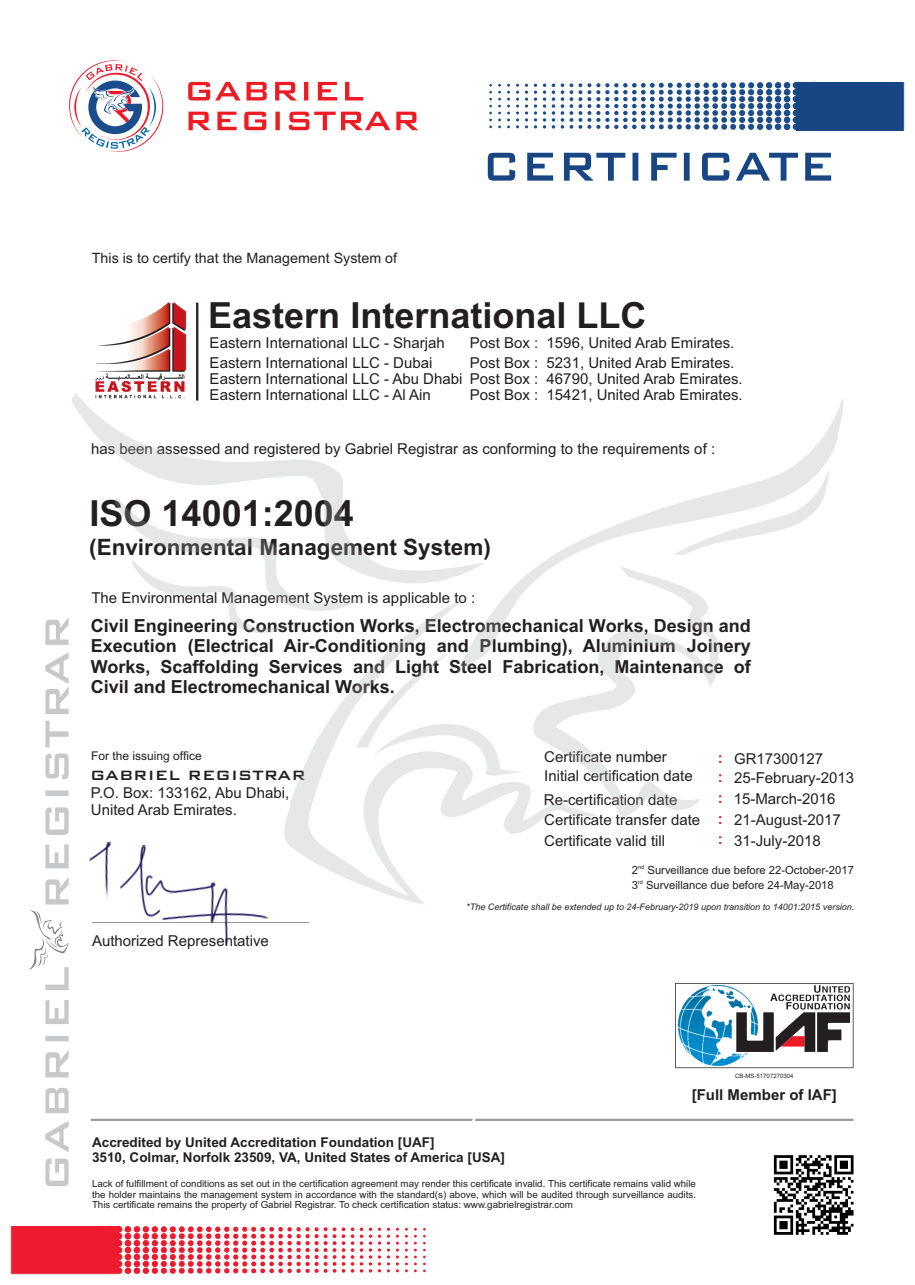
<style>
.page{position:relative;width:915px;height:1285px;background:#fff}
.page>*{position:absolute;margin:0;border:0;box-sizing:border-box;transform-origin:0 0}
.t1{font:700 36px "Arial";color:#231f20}
.t2{font:700 22.5px "Arial";color:#231f20}
.t3{font:700 18px/20.1px "Arial";color:#231f20;text-align:justify}
.t4{font:500 18px "Bank Gothic BT";color:#231f20}
.t5{font:15px/20.7px "Arial";color:#231f20}
.t6{font:700 15px "Arial";color:#231f20}
.t7{font:700 15px/20.7px "Arial";color:#ed1c24}
.t8{font:14.25px "Arial";color:#231f20}
.t9{font:700 13.5px/15.1px "Arial";color:#231f20}
.t10{font:12px "Arial";color:#231f20}
.t11{font:11.25px "Arial";color:#231f20}
.t12{font:9.75px/10.9px "Arial";color:#231f20;text-align:justify}
.t13{font:italic 9px "Arial";color:#231f20}
.t14{font:6px "Arial";color:#231f20}
.t15{font:5.7px "Arial";color:#231f20}
.s1{font-weight:700;color:#ed1c24}
</style>
<div class="page">
<div style="left:115px;top:1267px;width:7px;height:6px;background:#ed1b2d;border-radius:50%"></div>
<div style="left:115px;top:1260px;width:7px;height:6px;background:#ed1b2d;border-radius:50%"></div>
<div style="left:115px;top:1253px;width:7px;height:6px;background:#ed1b2d;border-radius:50%"></div>
<div style="left:115px;top:1246px;width:7px;height:7px;background:#ed1b2d;border-radius:50%"></div>
<div style="left:115px;top:1239px;width:7px;height:7px;background:#ed1b2d;border-radius:50%"></div>
<div style="left:115px;top:1232px;width:7px;height:7px;background:#ed1b2d;border-radius:50%"></div>
<div style="left:115px;top:1225px;width:7px;height:7px;background:#ed1b2d;border-radius:50%"></div>
<svg style="left:125px;top:1226px;width:247px;height:46px"></svg>
<svg style="left:378px;top:1227px;width:3px;height:45px"></svg>
<svg style="left:387px;top:1227px;width:3px;height:45px"></svg>
<svg style="left:396px;top:1227px;width:3px;height:44px"></svg>
<svg style="left:405px;top:1227px;width:3px;height:44px"></svg>
<svg style="left:414px;top:1227px;width:2px;height:44px"></svg>
<svg style="left:423px;top:1228px;width:2px;height:43px"></svg>
<div style="left:11px;top:1225px;width:108px;height:48px;background:#ed1b2d"></div>
<svg style="left:188px;top:82px;width:230px;height:48px"></svg>
<svg style="left:69px;top:60px;width:95px;height:92px"></svg>
<svg style="left:792px;top:123px;width:7px;height:7px"></svg>
<div style="left:783px;top:123px;width:7px;height:7px;background:#1b4c8c;border-radius:50%"></div>
<div style="left:774px;top:124px;width:7px;height:6px;background:#1b4c8c;border-radius:50%"></div>
<div style="left:765px;top:124px;width:7px;height:6px;background:#1b4c8c;border-radius:50%"></div>
<svg style="left:756px;top:124px;width:7px;height:6px"></svg>
<svg style="left:747px;top:124px;width:7px;height:6px"></svg>
<svg style="left:792px;top:116px;width:7px;height:7px"></svg>
<div style="left:783px;top:117px;width:7px;height:6px;background:#1b4c8c;border-radius:50%"></div>
<div style="left:774px;top:117px;width:7px;height:6px;background:#1b4c8c;border-radius:50%"></div>
<div style="left:765px;top:117px;width:7px;height:6px;background:#1b4c8c;border-radius:50%"></div>
<div style="left:756px;top:117px;width:7px;height:6px;background:#1b4c8c;border-radius:50%"></div>
<svg style="left:747px;top:117px;width:7px;height:6px"></svg>
<svg style="left:792px;top:110px;width:7px;height:6px"></svg>
<div style="left:783px;top:110px;width:7px;height:6px;background:#1b4c8c;border-radius:50%"></div>
<div style="left:774px;top:110px;width:7px;height:6px;background:#1b4c8c;border-radius:50%"></div>
<div style="left:765px;top:110px;width:7px;height:6px;background:#1b4c8c;border-radius:50%"></div>
<div style="left:756px;top:110px;width:7px;height:6px;background:#1b4c8c;border-radius:50%"></div>
<svg style="left:747px;top:110px;width:7px;height:6px"></svg>
<svg style="left:792px;top:103px;width:7px;height:6px"></svg>
<div style="left:783px;top:103px;width:7px;height:6px;background:#1b4c8c;border-radius:50%"></div>
<div style="left:774px;top:103px;width:7px;height:6px;background:#1b4c8c;border-radius:50%"></div>
<div style="left:765px;top:103px;width:7px;height:6px;background:#1b4c8c;border-radius:50%"></div>
<div style="left:756px;top:103px;width:7px;height:6px;background:#1b4c8c;border-radius:50%"></div>
<svg style="left:747px;top:103px;width:7px;height:6px"></svg>
<div style="left:792px;top:96px;width:7px;height:6px;background:#1b4c8c;border-radius:50%"></div>
<div style="left:783px;top:96px;width:7px;height:6px;background:#1b4c8c;border-radius:50%"></div>
<div style="left:774px;top:96px;width:7px;height:6px;background:#1b4c8c;border-radius:50%"></div>
<div style="left:765px;top:96px;width:7px;height:6px;background:#1b4c8c;border-radius:50%"></div>
<svg style="left:756px;top:96px;width:7px;height:6px"></svg>
<svg style="left:747px;top:96px;width:7px;height:6px"></svg>
<svg style="left:792px;top:89px;width:7px;height:7px"></svg>
<div style="left:783px;top:89px;width:7px;height:6px;background:#1b4c8c;border-radius:50%"></div>
<div style="left:774px;top:89px;width:7px;height:6px;background:#1b4c8c;border-radius:50%"></div>
<div style="left:765px;top:89px;width:7px;height:6px;background:#1b4c8c;border-radius:50%"></div>
<svg style="left:756px;top:89px;width:7px;height:6px"></svg>
<svg style="left:747px;top:89px;width:7px;height:6px"></svg>
<svg style="left:792px;top:82px;width:7px;height:7px"></svg>
<div style="left:783px;top:82px;width:7px;height:7px;background:#1b4c8c;border-radius:50%"></div>
<div style="left:774px;top:82px;width:7px;height:6px;background:#1b4c8c;border-radius:50%"></div>
<div style="left:765px;top:82px;width:7px;height:6px;background:#1b4c8c;border-radius:50%"></div>
<svg style="left:756px;top:82px;width:7px;height:6px"></svg>
<svg style="left:747px;top:82px;width:7px;height:6px"></svg>
<svg style="left:516px;top:82px;width:228px;height:48px"></svg>
<svg style="left:507px;top:84px;width:3px;height:44px"></svg>
<svg style="left:498px;top:84px;width:3px;height:44px"></svg>
<svg style="left:489px;top:84px;width:2px;height:44px"></svg>
<div style="left:795px;top:82px;width:109px;height:48px;background:#184683"></div>
<svg style="left:45px;top:617px;width:24px;height:287px"></svg>
<svg style="left:29px;top:910px;width:40px;height:275px"></svg>
<svg style="left:91px;top:1118px;width:762px;height:2px;background:#bebfc1"></svg>
<svg style="left:773px;top:1155px;width:80px;height:79px"></svg>
<div style="left:196px;top:303px;width:2px;height:97px;background:#231f20;border:1px solid #231f20"></div>
<img style="left:95px;top:303px;width:91px;height:89px">
<hr style="left:92px;top:921px;width:217px;height:1px;background:#939598">
<svg style="left:675px;top:983px;width:178px;height:84px"></svg>
<img style="left:64px;top:839px;width:208px;height:108px">
<svg style="left:487px;top:153px;width:343px;height:28px"></svg>
<svg style="left:483px;top:399px;width:360px;height:198px"></svg>
<svg style="left:72px;top:392px;width:411px;height:191px"></svg>
<svg style="left:532px;top:566px;width:192px;height:250px"></svg>
<svg style="left:284px;top:597px;width:313px;height:307px"></svg>
<svg style="left:673px;top:471px;width:156px;height:83px"></svg>
<svg style="left:114px;top:497px;width:246px;height:137px"></svg>
<svg style="left:355px;top:654px;width:190px;height:121px"></svg>
<p class="t8" style="left:92px;top:252px;width:306px">This is to certify that the Management System of</p>
<h1 class="t1" style="left:208px;top:302px;width:440px">Eastern International LLC</h1>
<p class="t5" style="left:209px;top:334px;width:237px">Eastern International LLC - Sharjah</p>
<p class="t5" style="left:469px;top:333px;width:266px">Post Box : 1596, United Arab Emirates.</p>
<p class="t5" style="left:209px;top:353px;width:224px">Eastern International LLC - Dubai</p>
<p class="t5" style="left:469px;top:353px;width:266px">Post Box : 5231, United Arab Emirates.</p>
<p class="t5" style="left:209px;top:369px;width:534px">Eastern International LLC - Abu Dhabi Post Box : 46790, United Arab Emirates.</p>
<p class="t5" style="left:469px;top:386px;width:274px">Post Box : 15421, United Arab Emirates.</p>
<p class="t5" style="left:209px;top:386px;width:222px">Eastern International LLC - Al Ain</p>
<p class="t5" style="left:91px;top:440px;width:625px">has been assessed and registered by Gabriel Registrar as conforming to the requirements of :</p>
<h1 class="t1" style="left:89px;top:500px;width:266px">ISO 14001:2004</h1>
<h2 class="t2" style="left:89px;top:538px;width:403px">(Environmental Management System)</h2>
<p class="t5" style="left:91px;top:589px;width:385px">The Environmental Management System is applicable to :</p>
<p class="t3" style="left:91px;top:617px;width:661px">Civil Engineering Construction Works, Electromechanical Works, Design and Execution (Electrical Air-Conditioning and Plumbing), Aluminium Joinery Works, Scaffolding Services and Light Steel Fabrication, Maintenance of Civil and Electromechanical Works.</p>
<p class="t10" style="left:91px;top:750px;width:112px">For the issuing office</p>
<p class="t4" style="left:90px;top:766px;width:217px">GABRIEL REGISTRAR</p>
<p class="t5" style="left:91px;top:786px;width:200px;line-height:16.8px">P.O. Box: 133162, Abu Dhabi,<br>United Arab Emirates.</p>
<p class="t5" style="left:92px;top:931px;width:178px">Authorized Representative</p>
<p class="t5" style="left:544px;top:747px;width:124px">Certificate number</p>
<p class="t5" style="left:717px;top:750px;width:107px"><span class="s1">:</span> GR17300127</p>
<p class="t5" style="left:544px;top:766px;width:150px">Initial certification date</p>
<p class="t5" style="left:733px;top:769px;width:122px">25-February-2013<br>15-March-2016</p>
<p class="t7" style="left:717px;top:767px;width:6px">: :</p>
<p class="t5" style="left:543px;top:790px;width:135px">Re-certification date</p>
<p class="t5" style="left:544px;top:811px;width:157px">Certificate transfer date</p>
<p class="t5" style="left:717px;top:810px;width:125px"><span class="s1">:</span> 21-August-2017</p>
<p class="t5" style="left:544px;top:831px;width:122px">Certificate valid till</p>
<p class="t5" style="left:717px;top:831px;width:105px"><span class="s1">:</span> 31-July-2018</p>
<p class="t15" style="left:638px;top:864px;width:8px">nd</p>
<p class="t11" style="left:631px;top:866px;width:223px">2 Surveillance due before 22-October-2017</p>
<p class="t15" style="left:637px;top:879px;width:7px">rd</p>
<p class="t11" style="left:631px;top:880px;width:203px">3 Surveillance due before 24-May-2018</p>
<p class="t13" style="left:466px;top:903px;width:389px">*The Certificate shall be extended up to 24-February-2019 upon transition to 14001:2015 version.</p>
<p class="t14" style="left:735px;top:1073px;width:60px">CB-MS-51707270304</p>
<p class="t6" style="left:691px;top:1089px;width:147px">[Full Member of IAF]</p>
<p class="t9" style="left:92px;top:1135px;width:414px">Accredited by United Accreditation Foundation [UAF]<br>3510, Colmar, Norfolk 23509, VA, United States of America [USA]</p>
<p class="t12" style="left:92px;top:1178px;width:605px">Lack of fulfillment of conditions as set out in the certification agreement may render this certificate invalid. This certificate remains valid while the holder maintains the management system in accordance with the standard(s) above, which will be audited through surveillance audits.<br>This certificate remains the property of Gabriel Registrar. To check certification status: www.gabrielregistrar.com</p>
</div>
